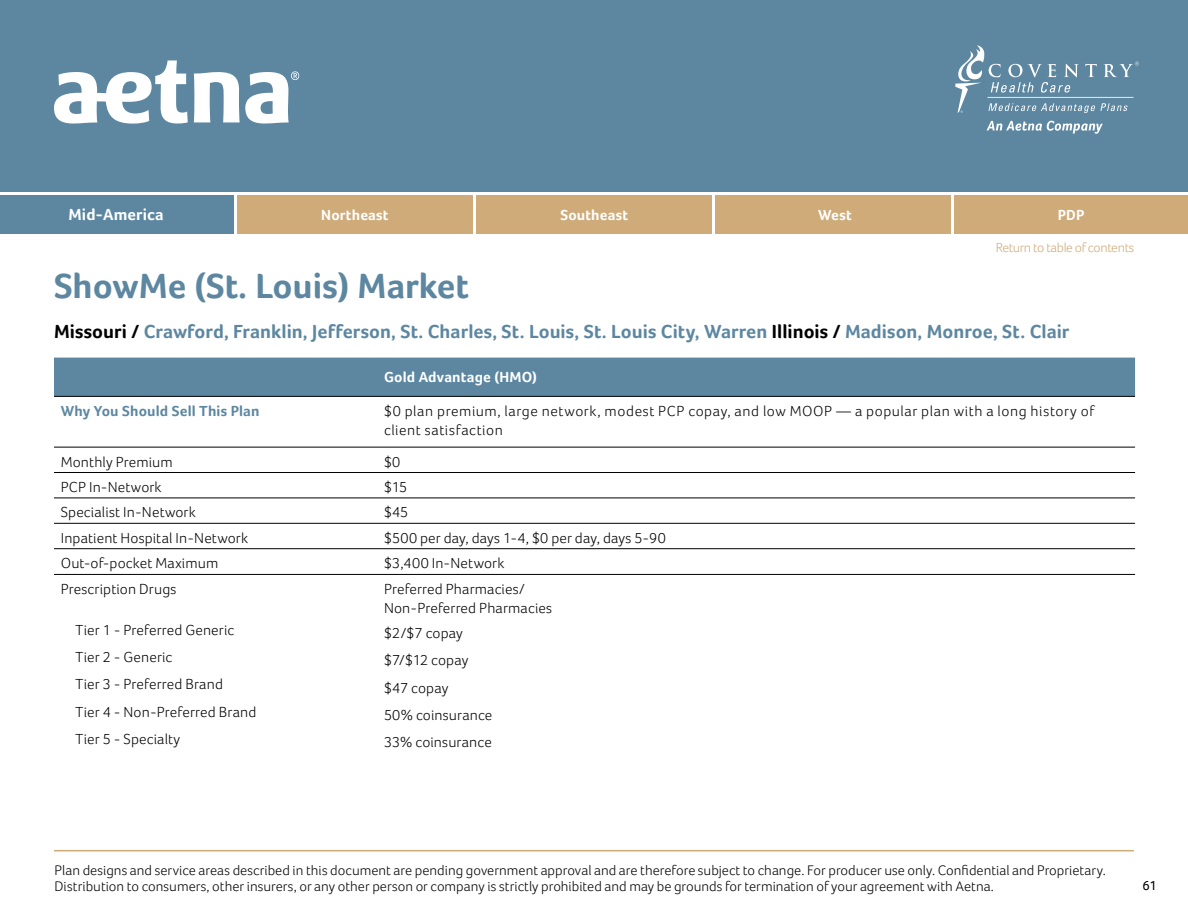
<style>
.page{position:relative;width:1188px;height:918px;background:#fff}
.page>*{position:absolute;margin:0;border:0;box-sizing:border-box;transform-origin:0 0}
.t1{font:700 36px "Foco";color:#5d87a1}
.t2{font:700 19.5px "Foco";color:#5d87a1}
.t3{font:700 16.5px "Foco";letter-spacing:.01em;color:#fff}
.t4{font:300 15px/18.8px "Foco";letter-spacing:.01em;color:#000}
.t5{font:300 15px/18.8px "Foco";letter-spacing:.04em;color:#000}
.t6{font:700 15px "Foco";letter-spacing:.015em;color:#fff}
.t7{font:700 15px "Foco";letter-spacing:.01em;color:#5d87a1}
.t8{font:300 14.25px/16.5px "Foco";color:#000}
.t9{font:300 13.5px "Foco";letter-spacing:-.025em;color:#cfab7a}
.t10{font:13.5px "Foco";color:#000}
.s1{color:#000}
</style>
<div class="page">
<div style="left:0;top:0;width:1188px;height:192px;background:#5d87a1"></div>
<svg style="left:54px;top:60px;width:245px;height:64px"></svg>
<svg style="left:987px;top:121px;width:116px;height:13px"></svg>
<svg style="left:955px;top:45px;width:184px;height:68px"></svg>
<div style="left:0;top:195px;width:233px;height:38px;background:#5d87a1"></div>
<div style="left:237px;top:195px;width:236px;height:38px;background:#cfab7a"></div>
<div style="left:476px;top:195px;width:236px;height:38px;background:#cfab7a"></div>
<div style="left:716px;top:195px;width:235px;height:38px;background:#cfab7a"></div>
<div style="left:955px;top:195px;width:233px;height:38px;background:#cfab7a"></div>
<hr style="left:54px;top:850px;width:1080px;height:1px;background:#cfab7a">
<div style="left:54px;top:358px;width:1081px;height:38px;background:#5d87a1"></div>
<hr style="left:54px;top:472px;width:324px;height:1px;background:#000">
<hr style="left:378px;top:472px;width:757px;height:1px;background:#000">
<hr style="left:54px;top:498px;width:324px;height:1px;background:#000">
<hr style="left:378px;top:498px;width:757px;height:1px;background:#000">
<hr style="left:54px;top:523px;width:324px;height:1px;background:#000">
<hr style="left:378px;top:523px;width:757px;height:1px;background:#000">
<hr style="left:54px;top:548px;width:324px;height:1px;background:#000">
<hr style="left:378px;top:548px;width:757px;height:1px;background:#000">
<hr style="left:54px;top:574px;width:324px;height:1px;background:#000">
<hr style="left:378px;top:574px;width:757px;height:1px;background:#000">
<hr style="left:54px;top:396px;width:324px;height:1px;background:#000">
<hr style="left:378px;top:396px;width:757px;height:1px;background:#000">
<hr style="left:54px;top:447px;width:324px;height:1px;background:#000">
<hr style="left:378px;top:447px;width:757px;height:1px;background:#000">
<p class="t3" style="left:68px;top:205px;width:97px">Mid-America</p>
<p class="t6" style="left:321px;top:206px;width:69px">Northeast</p>
<p class="t6" style="left:560px;top:206px;width:69px">Southeast</p>
<p class="t6" style="left:818px;top:206px;width:35px">West</p>
<p class="t6" style="left:1058px;top:206px;width:28px">PDP</p>
<p class="t9" style="left:996px;top:240px;width:140px">Return to table of contents</p>
<h1 class="t1" style="left:54px;top:265px;width:416px">ShowMe (St. Louis) Market</h1>
<h2 class="t2" style="left:54px;top:320px;width:1017px"><span class="s1">Missouri /</span> Crawford, Franklin, Jefferson, St. Charles, St. Louis, St. Louis City, Warren <span class="s1">Illinois /</span> Madison, Monroe, St. Clair</h2>
<p class="t6" style="left:384px;top:368px;width:155px">Gold Advantage (HMO)</p>
<p class="t7" style="left:61px;top:402px;width:200px">Why You Should Sell This Plan</p>
<p class="t5" style="left:384px;top:401px;width:712px">$0 plan premium, large network, modest PCP copay, and low MOOP — a popular plan with a long history of client satisfaction</p>
<p class="t4" style="left:61px;top:452px;width:114px">Monthly Premium</p>
<p class="t4" style="left:384px;top:452px;width:18px">$0</p>
<p class="t4" style="left:61px;top:477px;width:102px">PCP In-Network</p>
<p class="t4" style="left:384px;top:477px;width:25px">$15</p>
<p class="t4" style="left:61px;top:503px;width:137px">Specialist In-Network</p>
<p class="t4" style="left:384px;top:503px;width:26px">$45</p>
<p class="t4" style="left:61px;top:528px;width:189px">Inpatient Hospital In-Network</p>
<p class="t4" style="left:384px;top:528px;width:283px">$500 per day, days 1-4, $0 per day, days 5-90</p>
<p class="t4" style="left:61px;top:554px;width:159px">Out-of-pocket Maximum</p>
<p class="t4" style="left:384px;top:554px;width:122px">$3,400 In-Network</p>
<p class="t4" style="left:61px;top:579px;width:117px">Prescription Drugs</p>
<p class="t4" style="left:384px;top:579px;width:170px">Preferred Pharmacies/<br>Non-Preferred Pharmacies</p>
<p class="t4" style="left:76px;top:620px;width:160px">Tier 1 - Preferred Generic</p>
<p class="t4" style="left:384px;top:623px;width:80px">$2/$7 copay</p>
<p class="t4" style="left:76px;top:647px;width:98px">Tier 2 - Generic</p>
<p class="t4" style="left:384px;top:651px;width:86px">$7/$12 copay</p>
<p class="t4" style="left:76px;top:675px;width:149px">Tier 3 - Preferred Brand</p>
<p class="t4" style="left:384px;top:678px;width:66px">$47 copay</p>
<p class="t4" style="left:76px;top:702px;width:182px">Tier 4 - Non-Preferred Brand</p>
<p class="t4" style="left:384px;top:705px;width:110px">50% coinsurance</p>
<p class="t4" style="left:76px;top:729px;width:106px">Tier 5 - Specialty</p>
<p class="t4" style="left:384px;top:733px;width:109px">33% coinsurance</p>
<p class="t8" style="left:55px;top:861px;width:1053px">Plan designs and service areas described in this document are pending government approval and are therefore subject to change. For producer use only. Confidential and Proprietary.<br>Distribution to consumers, other insurers, or any other person or company is strictly prohibited and may be grounds for termination of your agreement with Aetna.</p>
<p class="t10" style="left:1143px;top:878px;width:16px">61</p>
</div>
